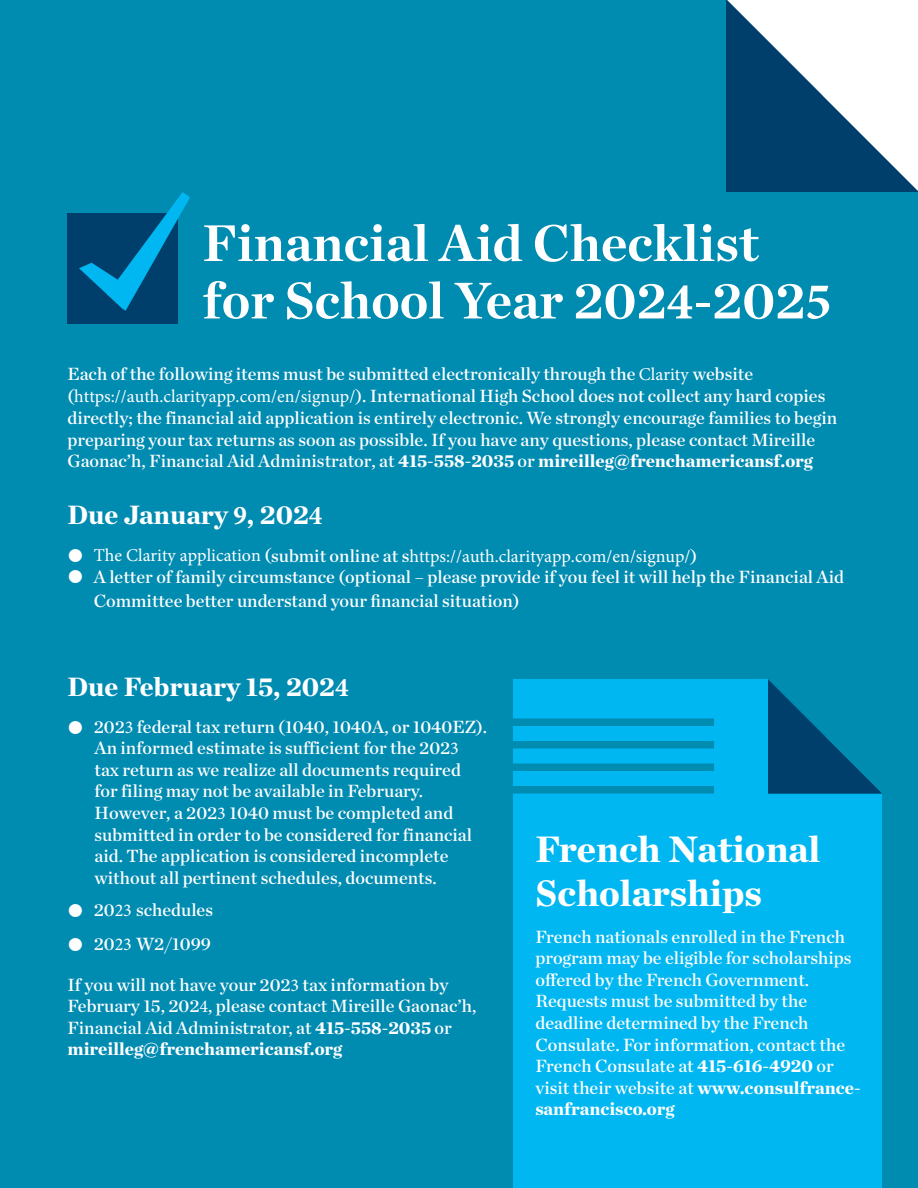
<style>
.page{position:relative;width:918px;height:1188px;background:#008bb1}
.page>*{position:absolute;margin:0;border:0;box-sizing:border-box;transform-origin:0 0}
.Financial_Aid_Checkl{font:700 52.5px/57.4px "Chronicle Deck";color:#fff}
.Financial_Aid_Subhea{font:900 37.5px/43.5px "Chronicle Deck";color:#fff}
.Bullet_Text_12-rever{font:900 27px "Chronicle Deck";color:#fff}
.Bullet_Text_12-rever-2{font:18px/21.5px "Chronicle Deck Semi";color:#fff}
.Financial_Aid-Body_T{font:18px/21.6px "Chronicle Deck Semi";color:#fff}
.Financial_Aid_Body_T{font:18px/21.6px "Chronicle Deck Semi";color:#fff}
.s1{font-family:"Minion Pro"}
.s2{font-family:"Chronicle Deck";font-weight:900}
.s3{font-family:"Minion Pro";font-weight:700}
</style>
<div class="page">
<div style="left:513px;top:680px;width:369px;height:508px;background:#00b7f1"></div>
<div style="left:68px;top:214px;width:110px;height:110px;background:#003f6b"></div>
<svg style="left:79px;top:192px;width:111px;height:119px"></svg>
<svg style="left:768px;top:679px;width:114px;height:115px;background:#00648d"></svg>
<div style="left:513px;top:718px;width:201px;height:8px;background:#008bb1"></div>
<div style="left:513px;top:741px;width:201px;height:7px;background:#008bb1"></div>
<div style="left:513px;top:764px;width:201px;height:7px;background:#008bb1"></div>
<div style="left:513px;top:786px;width:201px;height:8px;background:#008bb1"></div>
<svg style="left:726px;top:0;width:192px;height:192px;background:#7c9cb3"></svg>
<p class="Financial_Aid_Checkl" style="left:202px;top:211px;width:631px">Financial Aid Checklist for School Year 202<span class="s1">4</span>-202<span class="s1">5</span></p>
<p class="Bullet_Text_12-rever-2" style="left:68px;top:362px;width:771px">Each of the following items must be submitted electronically through the <span class="s1">Clarity</span> website (<span class="s1">https://auth.clarityapp.com/en/signup/</span>). International High School does not collect any hard copies directly; the financial aid application is entirely electronic. We strongly encourage families to begin preparing your tax returns as soon as possible. If you have any questions, please contact Mireille Gaonac’h, Financial Aid Administrator, at <span class="s2">415-558-2035</span> or <span class="s2">mireilleg@frenchamericansf.org</span></p>
<p class="Bullet_Text_12-rever" style="left:68px;top:492px;width:256px">Due January <span class="s3">9</span>, 202<span class="s3">4</span></p>
<p class="Bullet_Text_12-rever-2" style="left:94px;top:545px;width:752px;line-height:20.4px"><span class="s1">The Clarity application</span> (submit online at s<span class="s1">https://auth.clarityapp.com/en/signup/</span>)<br>A letter of family circumstance (optional – please provide if you feel it will help the Financial Aid</p>
<p class="Bullet_Text_12-rever-2" style="left:94px;top:589px;width:427px">Committee better understand your financial situation)</p>
<p class="Bullet_Text_12-rever" style="left:68px;top:665px;width:283px">Due February 15, 202<span class="s3">4</span></p>
<p class="Bullet_Text_12-rever-2" style="left:94px;top:715px;width:395px">202<span class="s1">3</span> federal tax return (1040, 1040A, or 1040EZ).<br>An informed estimate is sufficient for the 202<span class="s1">3 </span>tax return as we realize all documents required for filing may not be available in February.<br>However, a 202<span class="s1">3</span> 1040 must be completed and submitted in order to be considered for financial aid. The application is considered incomplete without all pertinent schedules, documents.</p>
<p class="Bullet_Text_12-rever-2" style="left:94px;top:892px;width:121px;line-height:33.6px">20<span class="s1">23</span> schedules<br>20<span class="s1">23</span> W2/1099</p>
<p class="Financial_Aid_Body_T" style="left:68px;top:972px;width:410px">If you will not have your 202<span class="s1">3</span> tax information by February 15, 202<span class="s1">4</span>, please contact Mireille Gaonac’h, Financial Aid Administrator, at <span class="s2">415-558-2035</span> or <span class="s2">mireilleg@frenchamericansf.org</span></p>
<p class="Financial_Aid_Subhea" style="left:536px;top:826px;width:286px">French National<br>Scholarships</p>
<p class="Financial_Aid-Body_T" style="left:536px;top:925px;width:327px">French nationals enrolled in the French program may be eligible for scholarships offered by the French Government.<br>Requests must be submitted by the deadline determined by the French Consulate. For information, contact the French Consulate at <span class="s2">415-616-4920</span> or visit their website at <span class="s2">www.consulfrance&shy;sanfrancisco.org</span></p>
</div>
